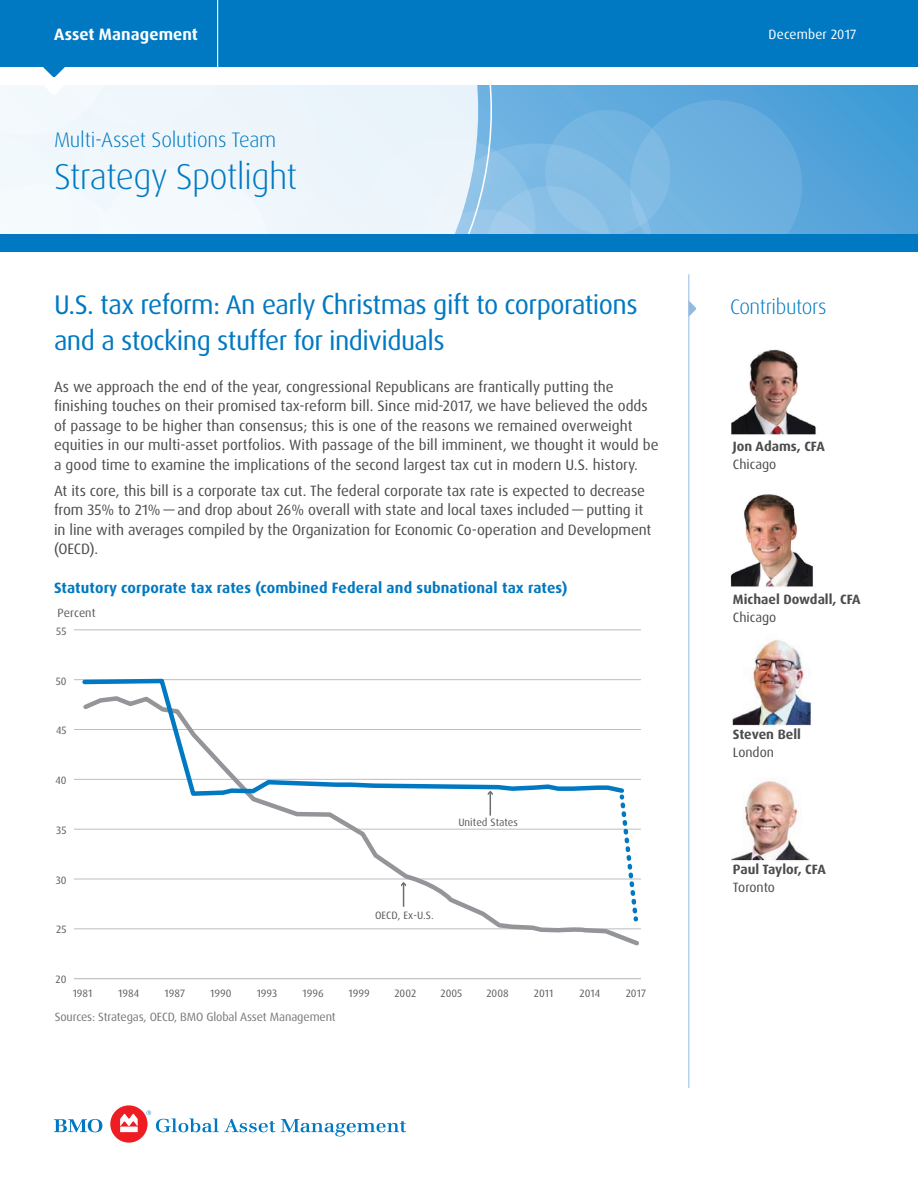
<style>
.page{position:relative;width:918px;height:1188px;background:#fff}
.page>*{position:absolute;margin:0;border:0;box-sizing:border-box;transform-origin:0 0}
.t1{font:300 36px "Dax OT";letter-spacing:-.02em;color:#0079c2}
.t2{font:27px/36px "Dax OT";letter-spacing:-.02em;color:#0079c2}
.t3{font:300 21px "Dax OT";letter-spacing:-.015em;color:#0079c2}
.t4{font:700 16.5px "Dax OT";letter-spacing:.005em;color:#fff}
.t5{font:15px/19.5px "Dax OT";color:#4b4c4d}
.t6{font:700 15px "Dax OT";letter-spacing:.01em;color:#0079c2}
.t7{font:700 13.5px "Dax OT";color:#4b4c4d}
.t8{font:13.5px "Dax OT";color:#4b4c4d}
.t9{font:13.5px "Dax OT";letter-spacing:.01em;color:#fff}
.t10{font:12px "Dax OT";letter-spacing:-.01em;color:#76787b}
.t11{font:12px "Dax OT";color:#5b5b5a}
.t12{font:10.65px "Dax OT";color:#5b5b5a}
</style>
<div class="page">
<svg style="left:54px;top:1119px;width:48px;height:13px"></svg>
<div style="left:110px;top:1105px;width:38px;height:38px;background:#ee1d23;border-radius:50%"></div>
<svg style="left:120px;top:1114px;width:18px;height:18px"></svg>
<svg style="left:147px;top:1111px;width:259px;height:26px"></svg>
<svg style="left:802px;top:85px;width:116px;height:149px;background:#4ba0d8"></svg>
<div style="left:0;top:234px;width:918px;height:18px;background:#0079c2"></div>
<div style="left:0;top:0;width:918px;height:68px;background:#0079c2"></div>
<svg style="left:0;top:63px;width:802px;height:171px"></svg>
<hr style="left:217px;top:0;width:1px;height:68px;background:#fff">
<img style="left:730px;top:349px;width:86px;height:512px">
<hr style="left:688px;top:274px;width:1px;height:814px;background:#94b9e1">
<svg style="left:689px;top:300px;width:7px;height:17px"></svg>
<hr style="left:74px;top:679px;width:567px;height:1px;background:#bcbdc0">
<hr style="left:74px;top:629px;width:567px;height:1px;background:#bcbdc0">
<hr style="left:74px;top:729px;width:567px;height:1px;background:#bcbdc0">
<hr style="left:74px;top:779px;width:567px;height:1px;background:#bcbdc0">
<hr style="left:74px;top:829px;width:567px;height:1px;background:#bcbdc0">
<hr style="left:74px;top:879px;width:567px;height:1px;background:#bcbdc0">
<hr style="left:74px;top:928px;width:567px;height:1px;background:#bcbdc0">
<hr style="left:74px;top:978px;width:567px;height:1px;background:#bcbdc0">
<svg style="left:80px;top:778px;width:561px;height:168px"></svg>
<svg style="left:80px;top:678px;width:547px;height:120px"></svg>
<svg style="left:617px;top:796px;width:23px;height:124px"></svg>
<svg style="left:401px;top:882px;width:5px;height:25px"></svg>
<svg style="left:488px;top:791px;width:5px;height:25px"></svg>
<p class="t4" style="left:54px;top:24px;width:145px">Asset Management</p>
<p class="t9" style="left:769px;top:26px;width:89px">December 2017</p>
<h3 class="t3" style="left:54px;top:126px;width:224px">Multi-Asset Solutions Team</h3>
<h1 class="t1" style="left:54px;top:154px;width:245px">Strategy Spotlight</h1>
<h2 class="t2" style="left:54px;top:286px;width:585px">U.S. tax reform: An early Christmas gift to corporations and a stocking stuffer for individuals</h2>
<h3 class="t3" style="left:730px;top:294px;width:98px">Contributors</h3>
<p class="t5" style="left:54px;top:377px;width:606px">As we approach the end of the year, congressional Republicans are frantically putting the finishing touches on their promised tax-reform bill. Since mid-2017, we have believed the odds of passage to be higher than consensus; this is one of the reasons we remained overweight equities in our multi-asset portfolios. With passage of the bill imminent, we thought it would be a good time to examine the implications of the second largest tax cut in modern U.S. history.</p>
<p class="t5" style="left:54px;top:481px;width:599px">At its core, this bill is a corporate tax cut. The federal corporate tax rate is expected to decrease from 35% to 21% — and drop about 26% overall with state and local taxes included — putting it in line with averages compiled by the Organization for Economic Co-operation and Development (OECD).</p>
<p class="t6" style="left:54px;top:578px;width:515px">Statutory corporate tax rates (combined Federal and subnational tax rates)</p>
<p class="t11" style="left:58px;top:606px;width:39px">Percent</p>
<p class="t12" style="left:56px;top:624px;width:12px">55</p>
<p class="t12" style="left:56px;top:674px;width:12px">50</p>
<p class="t12" style="left:56px;top:724px;width:12px">45</p>
<p class="t12" style="left:55px;top:774px;width:13px">40</p>
<p class="t12" style="left:56px;top:823px;width:12px">35</p>
<p class="t12" style="left:56px;top:873px;width:12px">30</p>
<p class="t12" style="left:56px;top:923px;width:12px">25</p>
<p class="t12" style="left:56px;top:973px;width:12px">20</p>
<p class="t12" style="left:458px;top:815px;width:61px">United States</p>
<p class="t12" style="left:375px;top:909px;width:60px">OECD, Ex-U.S.</p>
<p class="t12" style="left:73px;top:987px;width:21px">1981</p>
<p class="t12" style="left:118px;top:987px;width:22px">1984</p>
<p class="t12" style="left:165px;top:987px;width:22px">1987</p>
<p class="t12" style="left:210px;top:987px;width:23px">1990</p>
<p class="t12" style="left:257px;top:987px;width:22px">1993</p>
<p class="t12" style="left:303px;top:987px;width:23px">1996</p>
<p class="t12" style="left:349px;top:987px;width:23px">1999</p>
<p class="t12" style="left:394px;top:987px;width:23px">2002</p>
<p class="t12" style="left:441px;top:987px;width:23px">2005</p>
<p class="t12" style="left:486px;top:987px;width:24px">2008</p>
<p class="t12" style="left:534px;top:987px;width:21px">2011</p>
<p class="t12" style="left:579px;top:987px;width:22px">2014</p>
<p class="t12" style="left:626px;top:987px;width:22px">2017</p>
<p class="t10" style="left:55px;top:1009px;width:283px">Sources: Strategas, OECD, BMO Global Asset Management</p>
<p class="t7" style="left:733px;top:437px;width:93px">Jon Adams, CFA</p>
<p class="t8" style="left:733px;top:455px;width:45px">Chicago</p>
<p class="t7" style="left:733px;top:590px;width:129px">Michael Dowdall, CFA</p>
<p class="t8" style="left:733px;top:608px;width:45px">Chicago</p>
<p class="t7" style="left:733px;top:725px;width:70px">Steven Bell</p>
<p class="t8" style="left:733px;top:743px;width:43px">London</p>
<p class="t7" style="left:733px;top:860px;width:94px">Paul Taylor, CFA</p>
<p class="t8" style="left:733px;top:878px;width:44px">Toronto</p>
</div>
